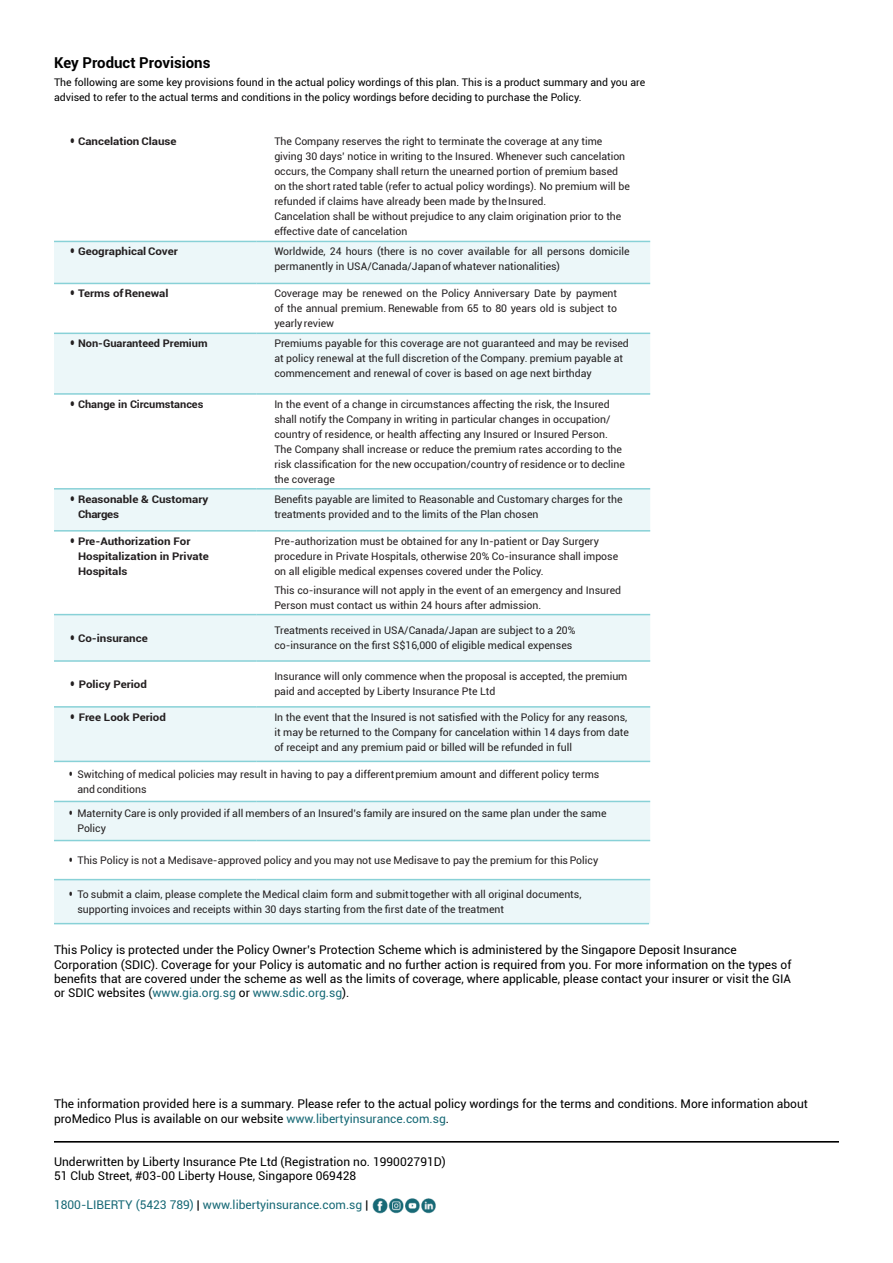
<style>
.page{position:relative;width:893px;height:1263px;background:#fff}
.page>*{position:absolute;margin:0;border:0;box-sizing:border-box;transform-origin:0 0}
.t1{font:700 15px "Roboto";color:#000}
.t2{font:12px/14.4px "Roboto";color:#000}
.t3{font:12px "Roboto";color:#176976}
.t4{font:10.5px/15px "Roboto";color:#231f20}
.t5{font:10.5px/15px "Roboto";color:#000}
.t6{font:700 10.5px/15px "Roboto";color:#231f20;scale:1.1 1}
.t7{font:700 10.5px "Roboto";color:#231f20;scale:1.05 1}
.s1{font-family:"Calibri";font-size:13.5px}
.s2{color:#176976}
.s3{color:#000}
</style>
<div class="page">
<svg style="left:54px;top:242px;width:596px;height:682px"></svg>
<hr style="left:54px;top:333px;width:203px;height:1px;background:#88d1d7">
<hr style="left:257px;top:333px;width:393px;height:1px;background:#88d1d7">
<hr style="left:54px;top:393px;width:203px;height:2px;background:#88d1d7">
<hr style="left:257px;top:393px;width:393px;height:2px;background:#88d1d7">
<hr style="left:54px;top:241px;width:203px;height:1px;background:#88d1d7">
<hr style="left:257px;top:241px;width:393px;height:1px;background:#88d1d7">
<hr style="left:54px;top:283px;width:203px;height:1px;background:#88d1d7">
<hr style="left:257px;top:283px;width:393px;height:1px;background:#88d1d7">
<hr style="left:54px;top:488px;width:203px;height:2px;background:#88d1d7">
<hr style="left:257px;top:488px;width:393px;height:2px;background:#88d1d7">
<hr style="left:54px;top:530px;width:203px;height:2px;background:#88d1d7">
<hr style="left:257px;top:530px;width:393px;height:2px;background:#88d1d7">
<hr style="left:54px;top:614px;width:203px;height:1px;background:#88d1d7">
<hr style="left:257px;top:614px;width:393px;height:1px;background:#88d1d7">
<hr style="left:54px;top:660px;width:203px;height:2px;background:#88d1d7">
<hr style="left:257px;top:660px;width:393px;height:2px;background:#88d1d7">
<hr style="left:54px;top:706px;width:203px;height:2px;background:#88d1d7">
<hr style="left:257px;top:706px;width:393px;height:2px;background:#88d1d7">
<hr style="left:54px;top:761px;width:203px;height:1px;background:#88d1d7">
<hr style="left:257px;top:761px;width:393px;height:1px;background:#88d1d7">
<hr style="left:54px;top:801px;width:203px;height:1px;background:#88d1d7">
<hr style="left:257px;top:801px;width:393px;height:1px;background:#88d1d7">
<hr style="left:54px;top:840px;width:203px;height:1px;background:#88d1d7">
<hr style="left:257px;top:840px;width:393px;height:1px;background:#88d1d7">
<hr style="left:54px;top:879px;width:203px;height:1px;background:#88d1d7">
<hr style="left:257px;top:879px;width:393px;height:1px;background:#88d1d7">
<hr style="left:54px;top:1141px;width:785px;height:1px;background:#000">
<hr style="left:54px;top:1142px;width:785px;height:1px;background:#000">
<img style="left:372px;top:1198px;width:64px;height:16px">
<hr style="left:54px;top:923px;width:595px;height:1px;background:#88d1d7">
<h1 class="t1" style="left:54px;top:52px;width:158px">Key Product Provisions</h1>
<p class="t5" style="left:54px;top:74px;width:593px">The following are some key provisions found in the actual policy wordings of this plan. This is a product summary and you are advised to refer to the actual terms and conditions in the policy wordings before deciding to purchase the Policy.</p>
<p class="t6" style="left:70px;top:133px;width:98px"><span class="s1">•</span> Cancelation Clause</p>
<p class="t4" style="left:274px;top:133px;width:357px">The Company reserves the right to terminate the coverage at any time giving 30 days’ notice in writing to the Insured. Whenever such cancelation occurs, the Company shall return the unearned portion of premium based on the short rated table (refer to actual policy wordings). No premium will be refunded if claims have already been made by the Insured.<br>Cancelation shall be without prejudice to any claim origination prior to the effective date of cancelation</p>
<p class="t6" style="left:70px;top:244px;width:99px"><span class="s1">•</span> Geographical Cover</p>
<p class="t4" style="left:274px;top:244px;width:357px">Worldwide, 24 hours (there is no cover available for all persons domicile permanently in USA/Canada/Japan of whatever nationalities)</p>
<p class="t6" style="left:70px;top:286px;width:91px"><span class="s1">•</span> Terms of Renewal</p>
<p class="t4" style="left:274px;top:286px;width:344px;text-align:justify">Coverage may be renewed on the Policy Anniversary Date by payment of the annual premium. Renewable from 65 to 80 years old is subject to yearly review</p>
<p class="t7" style="left:70px;top:336px;width:132px"><span class="s1">•</span> Non-Guaranteed Premium</p>
<p class="t4" style="left:274px;top:336px;width:356px">Premiums payable for this coverage are not guaranteed and may be revised at policy renewal at the full discretion of the Company. premium payable at commencement and renewal of cover is based on age next birthday</p>
<p class="t7" style="left:70px;top:397px;width:128px"><span class="s1">•</span> Change in Circumstances</p>
<p class="t4" style="left:274px;top:396px;width:352px">In the event of a change in circumstances affecting the risk, the Insured shall notify the Company in writing in particular changes in occupation/ country of residence, or health affecting any Insured or Insured Person.<br>The Company shall increase or reduce the premium rates according to the risk classification for the new occupation/country of residence or to decline the coverage</p>
<p class="t6" style="left:78px;top:491px;width:120px;text-indent:-8px"><span class="s1">•</span> Reasonable &amp; Customary<br>Charges</p>
<p class="t4" style="left:274px;top:491px;width:350px">Benefits payable are limited to Reasonable and Customary charges for the treatments provided and to the limits of the Plan chosen</p>
<p class="t6" style="left:78px;top:533px;width:120px;text-indent:-8px"><span class="s1">•</span> Pre-Authorization For<br>Hospitalization in Private<br>Hospitals</p>
<p class="t4" style="left:274px;top:533px;width:345px">Pre-authorization must be obtained for any In-patient or Day Surgery procedure in Private Hospitals, otherwise 20% Co-insurance shall impose on all eligible medical expenses covered under the Policy.</p>
<p class="t4" style="left:274px;top:582px;width:348px">This co-insurance will not apply in the event of an emergency and Insured<br>Person must contact us within 24 hours after admission.</p>
<p class="t6" style="left:70px;top:630px;width:72px"><span class="s1">•</span> Co-insurance</p>
<p class="t4" style="left:274px;top:623px;width:303px">Treatments received in USA/Canada/Japan are subject to a 20% co-insurance on the first S$16,000 of eligible medical expenses</p>
<p class="t6" style="left:70px;top:676px;width:71px"><span class="s1">•</span> Policy Period</p>
<p class="t4" style="left:274px;top:669px;width:355px">Insurance will only commence when the proposal is accepted, the premium paid and accepted by Liberty Insurance Pte Ltd</p>
<p class="t6" style="left:70px;top:709px;width:89px"><span class="s1">•</span> Free Look Period</p>
<p class="t4" style="left:274px;top:709px;width:356px">In the event that the Insured is not satisfied with the Policy for any reasons, it may be returned to the Company for cancelation within 14 days from date of receipt and any premium paid or billed will be refunded in full</p>
<p class="t4" style="left:77px;top:766px;width:524px;text-indent:-9px"><span class="s1">•</span> Switching of medical policies may result in having to pay a different premium amount and different policy terms and conditions</p>
<p class="t4" style="left:77px;top:806px;width:531px;text-indent:-9px"><span class="s1">•</span> Maternity Care is only provided if all members of an Insured’s family are insured on the same plan under the same<br>Policy</p>
<p class="t4" style="left:69px;top:852px;width:531px"><span class="s1">•</span> This Policy is not a Medisave-approved policy and you may not use Medisave to pay the premium for this Policy</p>
<p class="t4" style="left:77px;top:886px;width:505px;text-indent:-9px"><span class="s1">•</span> To submit a claim, please complete the Medical claim form and submit together with all original documents, supporting invoices and receipts within 30 days starting from the first date of the treatment</p>
<p class="t2" style="left:54px;top:942px;width:739px">This Policy is protected under the Policy Owner’s Protection Scheme which is administered by the Singapore Deposit Insurance Corporation (SDIC). Coverage for your Policy is automatic and no further action is required from you. For more information on the types of benefits that are covered under the scheme as well as the limits of coverage, where applicable, please contact your insurer or visit the GIA or SDIC websites (<span class="s2">www.gia.org.sg</span> or <span class="s2">www.sdic.org.sg</span>).</p>
<p class="t2" style="left:54px;top:1096px;width:755px">The information provided here is a summary. Please refer to the actual policy wordings for the terms and conditions. More information about proMedico Plus is available on our website <span class="s2">www.libertyinsurance.com.sg</span>.</p>
<p class="t2" style="left:54px;top:1154px;width:393px">Underwritten by Liberty Insurance Pte Ltd (Registration no. 199002791D)<br>51 Club Street, #03-00 Liberty House, Singapore 069428</p>
<p class="t3" style="left:54px;top:1196px;width:316px">1800-LIBERTY (5423 789) <span class="s3">|</span> www.libertyinsurance.com.sg <span class="s3">|</span></p>
</div>
